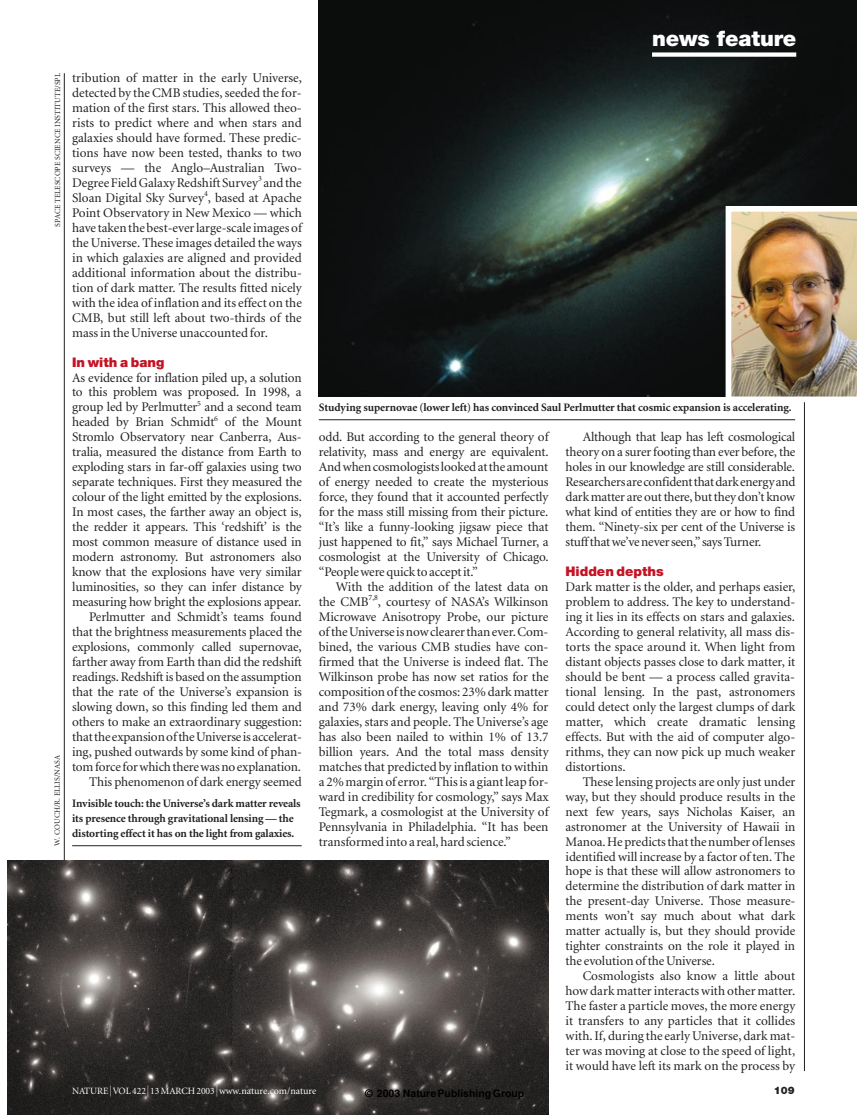
<style>
.page{position:relative;width:864px;height:1115px;background:#fff}
.page>*{position:absolute;margin:0;border:0;box-sizing:border-box;transform-origin:0 0}
.t1{font:900 21.3px "Helvetica Neue";letter-spacing:-.005em;color:#fff}
.t2{font:13.2px/15px "Minion";letter-spacing:-.01em;color:#231f20;text-align:justify}
.t3{font:900 13.2px "Helvetica Neue";color:#c41324}
.t4{font:700 11.4px/15px "Minion";letter-spacing:-.01em;color:#231f20}
.t5{font:700 10.5px "Helvetica";color:#000}
.t6{font:900 10.35px "Helvetica Neue";color:#231f20}
.t7{font:9.6px "Minion";color:#fff}
.t8{font:7.8px "Minion";color:#231f20}
.s1{font-family:"Unica SB";font-weight:300;font-size:11.4px}
.s2{font-size:10.05px}
</style>
<div class="page">
<hr style="left:64px;top:73px;width:1px;height:997px;background:#231f20">
<hr style="left:804px;top:73px;width:1px;height:998px;background:#231f20">
<img style="left:8px;top:860px;width:540px;height:254px">
<hr style="left:72px;top:845px;width:230px;height:1px;background:#231f20">
<img style="left:319px;top:0;width:537px;height:396px">
<img style="left:726px;top:206px;width:130px;height:196px">
<hr style="left:319px;top:419px;width:476px;height:1px;background:#231f20">
<div style="left:652px;top:52px;width:144px;height:5px;background:#fff"></div>
<p class="t8" style="left:55px;top:226px;width:155px;rotate:-90deg">SPACE TELESCOPE SCIENCE INSTITUTE/SPL</p>
<p class="t8" style="left:54px;top:845px;width:92px;rotate:-90deg">W. COUCH/R. ELLIS/NASA</p>
<p class="t2" style="left:72px;top:71px;width:231px">tribution of matter in the early Universe, detected by the CMB studies, seeded the for&shy;mation of the first stars. This allowed theo&shy;rists to predict where and when stars and galaxies should have formed. These predic&shy;tions have now been tested, thanks to two surveys — the Anglo–Australian Two-Degree Field Galaxy Redshift Survey<sup>3</sup> and the Sloan Digital Sky Survey<sup>4</sup>, based at Apache Point Observatory in New Mexico — which have taken the best-ever large-scale images of the Universe. These images detailed the ways in which galaxies are aligned and provided additional information about the distribu&shy;tion of dark matter. The results fitted nicely with the idea of inflation and its effect on the CMB, but still left about two-thirds of the mass in the Universe unaccounted for.</p>
<p class="t3" style="left:72px;top:357px;width:94px">In with a bang</p>
<p class="t2" style="left:72px;top:371px;width:231px;text-align:right">As evidence for inflation piled up, a solution to this problem was proposed. In 1998, a group led by Perlmutter<sup>5</sup> and a second team headed by Brian Schmidt<sup>6</sup> of the Mount Stromlo Observatory near Canberra, Aus&shy;tralia, measured the distance from Earth to exploding stars in far-off galaxies using two separate techniques. First they measured the colour of the light emitted by the explosions.<br>In most cases, the farther away an object is, the redder it appears. This ‘redshift’ is the most common measure of distance used in modern astronomy. But astronomers also know that the explosions have very similar luminosities, so they can infer distance by measuring how bright the explosions appear.<br>Perlmutter and Schmidt’s teams found that the brightness measurements placed the explosions, commonly called supernovae, farther away from Earth than did the redshift readings. Redshift is based on the assumption that the rate of the Universe’s expansion is slowing down, so this finding led them and others to make an extraordinary suggestion: that the expansion of the Universe is accelerat&shy;ing, pushed outwards by some kind of phan&shy;tom force for which there was no explanation.<br>This phenomenon of dark energy seemed</p>
<p class="t4" style="left:72px;top:797px;width:230px">Invisible touch: the Universe’s dark matter reveals its presence through gravitational lensing — the distorting effect it has on the light from galaxies.</p>
<h1 class="t1" style="left:652px;top:31px;width:146px">news feature</h1>
<p class="t4" style="left:319px;top:401px;width:474px">Studying supernovae (lower left) has convinced Saul Perlmutter that cosmic expansion is accelerating.</p>
<p class="t2" style="left:319px;top:431px;width:231px">odd. But according to the general theory of relativity, mass and energy are equivalent.<br>And when cosmologists looked at the amount of energy needed to create the mysterious force, they found that it accounted perfectly for the mass still missing from their picture. “It’s like a funny-looking jigsaw piece that just happened to fit,” says Michael Turner, a cosmologist at the University of Chicago. “People were quick to accept it.”</p>
<p class="t2" style="left:319px;top:580px;width:231px;text-indent:17px">With the addition of the latest data on the CMB<sup>7,8</sup>, courtesy of NASA’s Wilkinson Microwave Anisotropy Probe, our picture of the Universe is now clearer than ever. Com&shy;bined, the various CMB studies have con&shy;firmed that the Universe is indeed flat. The Wilkinson probe has now set ratios for the composition of the cosmos: 23% dark matter and 73% dark energy, leaving only 4% for galaxies, stars and people. The Universe’s age has also been nailed to within 1% of 13.7 billion years. And the total mass density matches that predicted by inflation to within a 2% margin of error. “This is a giant leap for&shy;ward in credibility for cosmology,” says Max Tegmark, a cosmologist at the University of Pennsylvania in Philadelphia. “It has been transformed into a real, hard science.”</p>
<p class="t2" style="left:566px;top:431px;width:231px;text-indent:17px">Although that leap has left cosmological theory on a surer footing than ever before, the holes in our knowledge are still considerable.<br>Researchers are confident that dark energy and dark matter are out there, but they don’t know what kind of entities they are or how to find them. “Ninety-six per cent of the Universe is stuff that we’ve never seen,” says Turner.</p>
<p class="t3" style="left:566px;top:566px;width:100px">Hidden depths</p>
<p class="t2" style="left:566px;top:580px;width:231px">Dark matter is the older, and perhaps easier, problem to address. The key to understand&shy;ing it lies in its effects on stars and galaxies.<br>According to general relativity, all mass dis&shy;torts the space around it. When light from distant objects passes close to dark matter, it should be bent — a process called gravita&shy;tional lensing. In the past, astronomers could detect only the largest clumps of dark matter, which create dramatic lensing effects. But with the aid of computer algo&shy;rithms, they can now pick up much weaker distortions.</p>
<p class="t2" style="left:566px;top:775px;width:231px;text-indent:17px">These lensing projects are only just under way, but they should produce results in the next few years, says Nicholas Kaiser, an astronomer at the University of Hawaii in Manoa. He predicts that the number of lenses identified will increase by a factor of ten. The hope is that these will allow astronomers to determine the distribution of dark matter in the present-day Universe. Those measure&shy;ments won’t say much about what dark matter actually is, but they should provide tighter constraints on the role it played in the evolution of the Universe.</p>
<p class="t2" style="left:566px;top:969px;width:231px;text-indent:17px">Cosmologists also know a little about how dark matter interacts with other matter.<br>The faster a particle moves, the more energy it transfers to any particles that it collides with. If, during the early Universe, dark mat&shy;ter was moving at close to the speed of light, it would have left its mark on the process by</p>
<p class="t7" style="left:72px;top:1086px;width:246px">NATURE<span class="s1">|</span> VOL 422 <span class="s1">|</span> 13 MARCH 2003 <span class="s1">|</span> <span class="s2">www.nature.com/nature</span></p>
<p class="t6" style="left:774px;top:1086px;width:22px">109</p>
<p class="t5" style="left:365px;top:1089px;width:161px">© 2003 Nature PublishingGroup</p>
</div>
